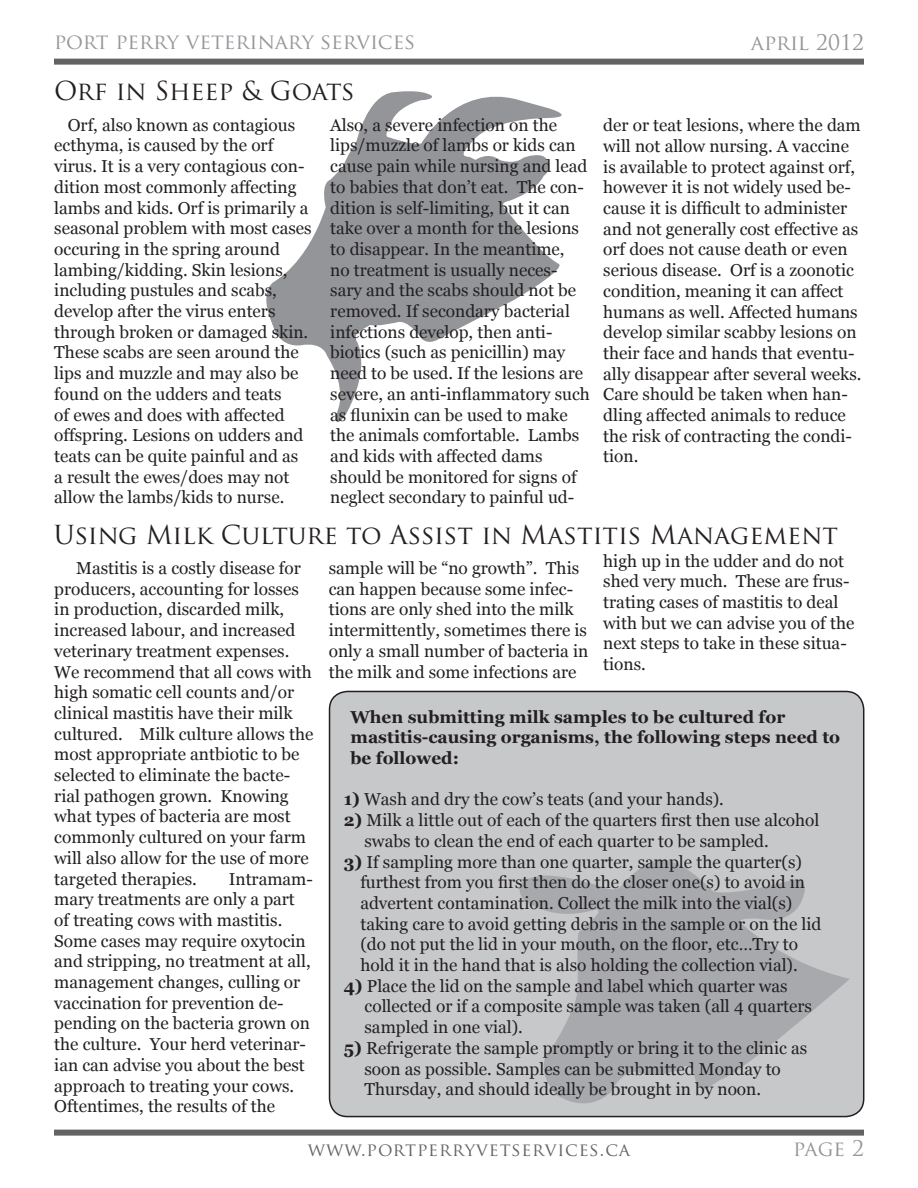
<style>
.page{position:relative;width:918px;height:1188px;background:#fff}
.page>*{position:absolute;margin:0;border:0;box-sizing:border-box;transform-origin:0 0}
.t1{font:25.5px "Trajan Pro";color:#231f20}
.t2{font:21px "Trajan Pro";color:#95979a}
.t3{font:21px "Trajan Pro";color:#939598}
.t4{font:18px "Trajan Pro";letter-spacing:.05em;color:#636366}
.t5{font:17.25px/20.7px "Georgia";color:#231f20}
.t6{font:700 17.25px/20.7px "Georgia";color:#231f20}
.s1{font-weight:700}
</style>
<div class="page">
<div style="left:54px;top:59px;width:810px;height:6px;background:#636366"></div>
<div style="left:54px;top:1130px;width:810px;height:6px;background:#636366"></div>
<svg style="left:266px;top:91px;width:296px;height:331px"></svg>
<div style="left:330px;top:691px;width:534px;height:426px;background:#c7c8ca;border-radius:18px"></div>
<div style="left:329px;top:691px;width:535px;height:426px;border:2px solid #231f20;border-radius:18px"></div>
<svg style="left:519px;top:860px;width:330px;height:243px;fill:#a7a9ac"></svg>
<p class="t2" style="left:54px;top:28px;width:363px">port perry veterinary services</p>
<p class="t3" style="left:751px;top:29px;width:115px">april 2012</p>
<p class="t1" style="left:54px;top:75px;width:302px">Orf in Sheep &amp; Goats</p>
<p class="t5" style="left:54px;top:115px;width:259px;text-indent:14px">Orf, also known as contagious ecthyma, is caused by the orf virus. It is a very contagious con&shy;dition most commonly affecting lambs and kids. Orf is primarily a seasonal problem with most cases occuring in the spring around lambing/kidding. Skin lesions, including pustules and scabs, develop after the virus enters through broken or damaged skin.<br>These scabs are seen around the lips and muzzle and may also be found on the udders and teats<br>of ewes and does with affected offspring. Lesions on udders and teats can be quite painful and as<br>a result the ewes/does may not allow the lambs/kids to nurse.</p>
<p class="t5" style="left:330px;top:115px;width:261px">Also, a severe infection on the lips/muzzle of lambs or kids can cause pain while nursing and lead to babies that don’t eat. The con&shy;dition is self-limiting, but it can take over a month for the lesions to disappear. In the meantime,<br>no treatment is usually neces&shy;sary and the scabs should not be removed. If secondary bacterial infections develop, then anti&shy;biotics (such as penicillin) may need to be used. If the lesions are severe, an anti-inflammatory such as flunixin can be used to make the animals comfortable. Lambs and kids with affected dams should be monitored for signs of neglect secondary to painful ud-</p>
<p class="t5" style="left:603px;top:115px;width:260px">der or teat lesions, where the dam will not allow nursing. A vaccine is available to protect against orf, however it is not widely used be&shy;cause it is difficult to administer and not generally cost effective as orf does not cause death or even serious disease. Orf is a zoonotic condition, meaning it can affect humans as well. Affected humans develop similar scabby lesions on their face and hands that eventu&shy;ally disappear after several weeks.<br>Care should be taken when han&shy;dling affected animals to reduce the risk of contracting the condi&shy;tion.</p>
<p class="t1" style="left:54px;top:518px;width:786px">Using Milk Culture to Assist in Mastitis Management</p>
<p class="t5" style="left:54px;top:558px;width:261px;text-indent:22px">Mastitis is a costly disease for producers, accounting for losses in production, discarded milk, increased labour, and increased veterinary treatment expenses.<br>We recommend that all cows with high somatic cell counts and/or clinical mastitis have their milk cultured. Milk culture allows the most appropriate antbiotic to be selected to eliminate the bacte&shy;rial pathogen grown. Knowing what types of bacteria are most commonly cultured on your farm will also allow for the use of more targeted therapies.</p>
<p class="t5" style="left:54px;top:869px;width:260px;text-indent:174px">Intramam&shy;mary treatments are only a part of treating cows with mastitis.<br>Some cases may require oxytocin and stripping, no treatment at all, management changes, culling or vaccination for prevention de&shy;pending on the bacteria grown on the culture. Your herd veterinar&shy;ian can advise you about the best approach to treating your cows.<br>Oftentimes, the results of the</p>
<p class="t5" style="left:329px;top:558px;width:261px">sample will be “no growth”. This can happen because some infec&shy;tions are only shed into the milk intermittently, sometimes there is only a small number of bacteria in the milk and some infections are</p>
<p class="t5" style="left:603px;top:551px;width:253px">high up in the udder and do not shed very much. These are frus&shy;trating cases of mastitis to deal with but we can advise you of the next steps to take in these situa&shy;tions.</p>
<p class="t6" style="left:351px;top:706px;width:436px">When submitting milk samples to be cultured for</p>
<p class="t6" style="left:351px;top:727px;width:491px">mastitis-causing organisms, the following steps need to be followed:</p>
<p class="t5" style="left:344px;top:789px;width:382px"><span class="s1">1)</span> Wash and dry the cow’s teats (and your hands).</p>
<p class="t5" style="left:365px;top:810px;width:456px;text-indent:-21px"><span class="s1">2)</span> Milk a little out of each of the quarters first then use alcohol swabs to clean the end of each quarter to be sampled.</p>
<p class="t5" style="left:360px;top:852px;width:446px;text-indent:-17px"><span class="s1">3)</span> If sampling more than one quarter, sample the quarter(s) furthest from you first then do the closer one(s) to avoid in advertent contamination. Collect the milk into the vial(s)</p>
<p class="t5" style="left:360px;top:914px;width:463px">taking care to avoid getting debris in the sample or on the lid (do not put the lid in your mouth, on the floor, etc…Try to hold it in the hand that is also holding the collection vial).</p>
<p class="t5" style="left:344px;top:976px;width:446px"><span class="s1">4)</span> Place the lid on the sample and label which quarter was</p>
<p class="t5" style="left:365px;top:996px;width:449px">collected or if a composite sample was taken (all 4 quarters sampled in one vial).</p>
<p class="t5" style="left:344px;top:1038px;width:465px;text-align:center"><span class="s1">5)</span> Refrigerate the sample promptly or bring it to the clinic as soon as possible. Samples can be submitted Monday to</p>
<p class="t5" style="left:365px;top:1079px;width:398px">Thursday, and should ideally be brought in by noon.</p>
<p class="t4" style="left:308px;top:1138px;width:324px">www.portperryvetservices.ca</p>
<p class="t3" style="left:793px;top:1135px;width:72px">page 2</p>
</div>
